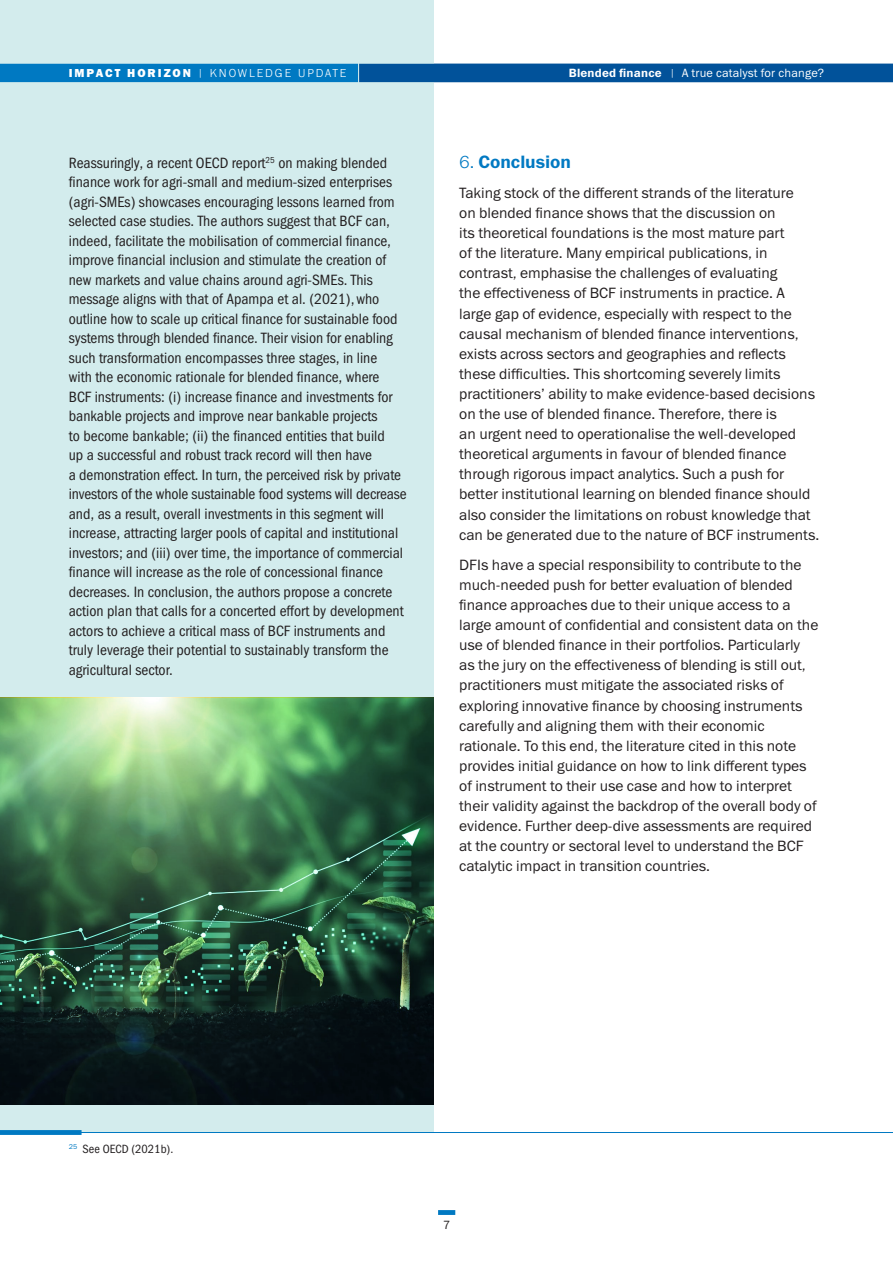
<style>
.page{position:relative;width:893px;height:1263px;background:#fff}
.page>*{position:absolute;margin:0;border:0;box-sizing:border-box;transform-origin:0 0}
.IH_sub_head_1{font:18px "Franklin Gothic Demi ITC";color:#0079c2}
.IH_body_text{font:15px/20.1px "Franklin Gothic Book ITC";color:#231f20}
.IH_body_box{font:15px/19.5px "Franklin Gothic Book Cond ITC";color:#231f20}
.IH_header_2{font:12px "Franklin Gothic Book ITC";letter-spacing:.015em;color:#fff}
.IH_header_1{font:300 12px "Franklin Gothic URW";letter-spacing:.155em;color:#fff}
.IH_footnote_1{font:12px "Franklin Gothic Book Cond ITC";color:#231f20}
.PR2_footer{font:12px "Franklin Gothic Book ITC";color:#231f20}
.s1{font-family:"Franklin Gothic URW Hea";font-weight:400}
.s2{font-size:10.5px}
.s3{font-family:"Franklin Gothic Demi ITC"}
.s4{font-family:"Franklin Gothic URW";font-weight:300;font-size:10.5px}
.s5{font-family:"Franklin Gothic URW";font-weight:300}
</style>
<div class="page">
<div style="left:0;top:0;width:434px;height:1133px;background:#d3eced"></div>
<img style="left:0;top:698px;width:434px;height:406px">
<div style="left:438px;top:1210px;width:17px;height:5px;background:#0079c2"></div>
<div style="left:0;top:64px;width:358px;height:18px;background:#0079c2"></div>
<div style="left:359px;top:64px;width:534px;height:18px;background:#01529a"></div>
<div style="left:0;top:1130px;width:82px;height:5px;background:#0079c2"></div>
<hr style="left:0;top:1132px;width:893px;height:1px;background:#0079c2">
<p class="IH_header_1" style="left:69px;top:65px;width:279px"><span class="s1">IMPACT HORIZON</span> <span class="s2">|</span> KNOWLEDGE UPDATE</p>
<p class="IH_header_2" style="left:569px;top:65px;width:257px"><span class="s3">Blended finance</span> <span class="s4">|</span> A true catalyst for change?</p>
<p class="IH_body_box" style="left:69px;top:153px;width:339px">Reassuringly, a recent OECD report<sup>25</sup> on making blended finance work for agri-small and medium-sized enterprises (agri-SMEs) showcases encouraging lessons learned from selected case studies. The authors suggest that BCF can, indeed, facilitate the mobilisation of commercial finance, improve financial inclusion and stimulate the creation of new markets and value chains around agri-SMEs. This message aligns with that of Apampa et al. (2021),who outline how to scale up critical finance for sustainable food systems through blended finance. Their vision for enabling such transformation encompasses three stages, in line<br>with the economic rationale for blended finance, where<br>BCF instruments: (i) increase finance and investments for bankable projects and improve near bankable projects<br>to become bankable; (ii) the financed entities that build<br>up a successful and robust track record will then have<br>a demonstration effect. In turn, the perceived risk by private investors of the whole sustainable food systems will decrease and, as a result, overall investments in this segment will increase, attracting larger pools of capital and institutional investors; and (iii) over time, the importance of commercial finance will increase as the role of concessional finance decreases. In conclusion, the authors propose a concrete action plan that calls for a concerted effort by development actors to achieve a critical mass of BCF instruments and truly leverage their potential to sustainably transform the agricultural sector.</p>
<p class="IH_sub_head_1" style="left:459px;top:151px;width:113px"><span class="s5">6.</span> Conclusion</p>
<p class="IH_body_text" style="left:459px;top:182px;width:361px">Taking stock of the different strands of the literature<br>on blended finance shows that the discussion on<br>its theoretical foundations is the most mature part<br>of the literature. Many empirical publications, in contrast, emphasise the challenges of evaluating<br>the effectiveness of BCF instruments in practice. A large gap of evidence, especially with respect to the causal mechanism of blended finance interventions, exists across sectors and geographies and reflects these difficulties. This shortcoming severely limits practitioners’ ability to make evidence-based decisions on the use of blended finance. Therefore, there is<br>an urgent need to operationalise the well-developed theoretical arguments in favour of blended finance through rigorous impact analytics. Such a push for better institutional learning on blended finance should also consider the limitations on robust knowledge that can be generated due to the nature of BCF instruments.</p>
<p class="IH_body_text" style="left:459px;top:554px;width:361px">DFIs have a special responsibility to contribute to the much-needed push for better evaluation of blended finance approaches due to their unique access to a large amount of confidential and consistent data on the use of blended finance in their portfolios. Particularly as the jury on the effectiveness of blending is still out, practitioners must mitigate the associated risks of exploring innovative finance by choosing instruments carefully and aligning them with their economic rationale. To this end, the literature cited in this note provides initial guidance on how to link different types of instrument to their use case and how to interpret their validity against the backdrop of the overall body of evidence. Further deep-dive assessments are required at the country or sectoral level to understand the BCF catalytic impact in transition countries.</p>
<p class="IH_footnote_1" style="left:69px;top:1141px;width:106px"><sup>25</sup> See OECD (2021b).</p>
<p class="PR2_footer" style="left:443px;top:1217px;width:9px">7</p>
</div>
